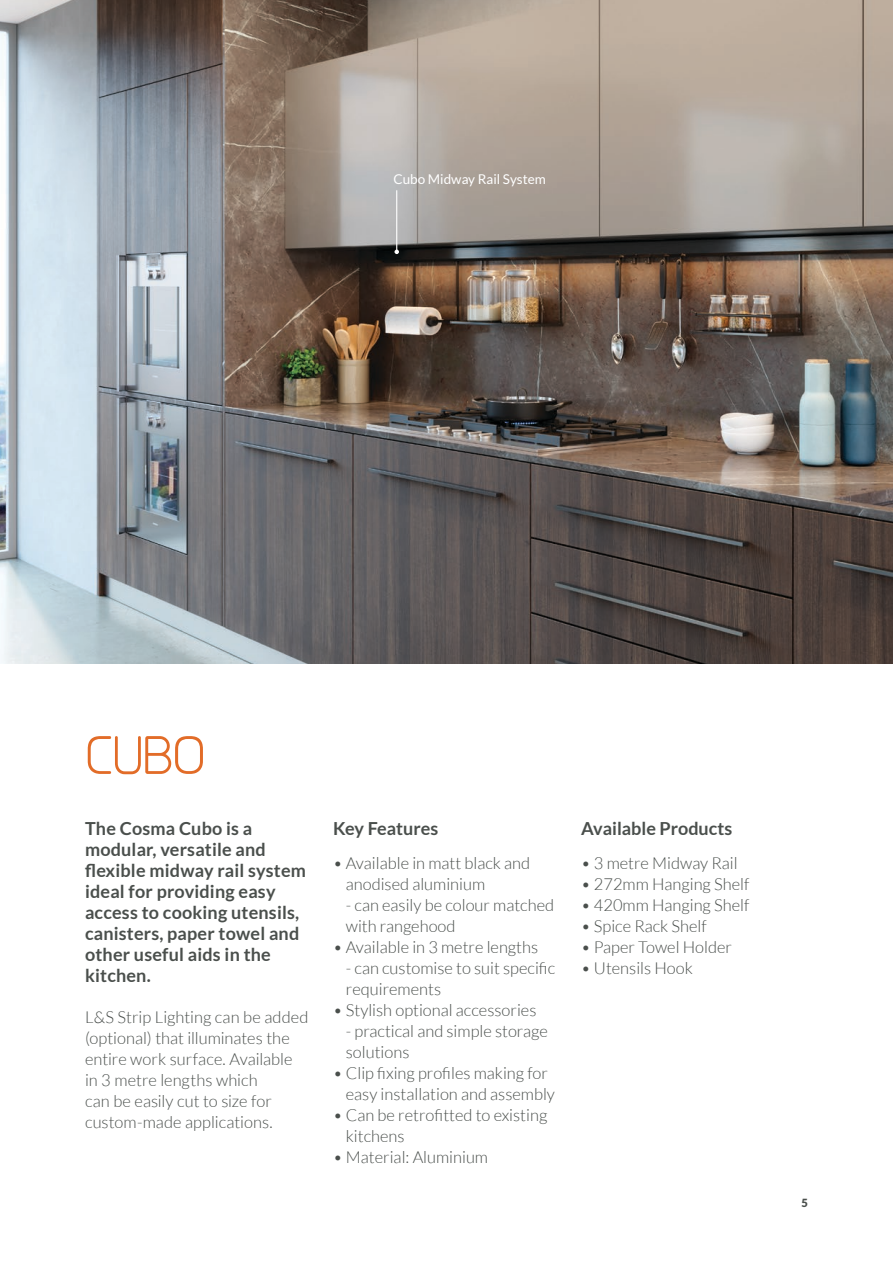
<style>
.page{position:relative;width:893px;height:1263px;background:#fff}
.page>*{position:absolute;margin:0;border:0;box-sizing:border-box;transform-origin:0 0}
.H2___9pt{font:54px "Planer";color:#e26c28}
.Page_Body_Text_-_Whi{font:700 18px/21px "Lato";letter-spacing:.01em;color:#4a4f4c}
.Page_Body_Text_-_Whi-2{font:300 16.5px/21px "Lato";color:#4a4f4c}
.Page_Body_Text_-_Whi-3{font:13.5px "Lato";color:#fff}
.t1{font:900 11.25px "Lato";color:#4a4f4c}
</style>
<div class="page">
<img style="left:0;top:0;width:893px;height:663px">
<hr style="left:396px;top:190px;width:1px;height:62px;background:#fff">
<svg style="left:394px;top:250px;width:5px;height:4px"></svg>
<p class="Page_Body_Text_-_Whi-3" style="left:393px;top:172px;width:154px">Cubo Midway Rail System</p>
<p class="H2___9pt" style="left:85px;top:723px;width:122px">CUBO</p>
<p class="Page_Body_Text_-_Whi" style="left:85px;top:818px;width:223px">The Cosma Cubo is a modular, versatile and flexible midway rail system ideal for providing easy access to cooking utensils, canisters, paper towel and other useful aids in the kitchen.</p>
<h2 class="Page_Body_Text_-_Whi-2" style="left:85px;top:1006px;width:225px">L&amp;S Strip Lighting can be added (optional) that illuminates the entire work surface. Available in 3 metre lengths which<br>can be easily cut to size for custom-made applications.</h2>
<p class="Page_Body_Text_-_Whi" style="left:333px;top:818px;width:107px">Key Features</p>
<p class="Page_Body_Text_-_Whi-2" style="left:333px;top:853px;width:199px">• Available in matt black and</p>
<p class="Page_Body_Text_-_Whi-2" style="left:346px;top:874px;width:141px">anodised aluminium</p>
<p class="Page_Body_Text_-_Whi-2" style="left:346px;top:895px;width:210px">- can easily be colour matched</p>
<p class="Page_Body_Text_-_Whi-2" style="left:346px;top:916px;width:111px">with rangehood</p>
<p class="Page_Body_Text_-_Whi-2" style="left:333px;top:937px;width:207px">• Available in 3 metre lengths</p>
<p class="Page_Body_Text_-_Whi-2" style="left:346px;top:958px;width:211px">- can customise to suit specific</p>
<p class="Page_Body_Text_-_Whi-2" style="left:346px;top:979px;width:97px">requirements</p>
<p class="Page_Body_Text_-_Whi-2" style="left:333px;top:1000px;width:205px">• Stylish optional accessories</p>
<p class="Page_Body_Text_-_Whi-2" style="left:346px;top:1021px;width:204px">- practical and simple storage</p>
<p class="Page_Body_Text_-_Whi-2" style="left:346px;top:1042px;width:65px">solutions</p>
<p class="Page_Body_Text_-_Whi-2" style="left:333px;top:1063px;width:217px">• Clip fixing profiles making for</p>
<p class="Page_Body_Text_-_Whi-2" style="left:346px;top:1084px;width:211px">easy installation and assembly</p>
<p class="Page_Body_Text_-_Whi-2" style="left:333px;top:1105px;width:216px">• Can be retrofitted to existing</p>
<p class="Page_Body_Text_-_Whi-2" style="left:346px;top:1126px;width:60px">kitchens</p>
<p class="Page_Body_Text_-_Whi-2" style="left:333px;top:1147px;width:156px">• Material: Aluminium</p>
<p class="Page_Body_Text_-_Whi" style="left:581px;top:818px;width:153px">Available Products</p>
<p class="Page_Body_Text_-_Whi-2" style="left:581px;top:853px;width:158px">• 3 metre Midway Rail</p>
<p class="Page_Body_Text_-_Whi-2" style="left:581px;top:874px;width:170px">• 272mm Hanging Shelf</p>
<p class="Page_Body_Text_-_Whi-2" style="left:581px;top:895px;width:170px">• 420mm Hanging Shelf</p>
<p class="Page_Body_Text_-_Whi-2" style="left:581px;top:916px;width:127px">• Spice Rack Shelf</p>
<p class="Page_Body_Text_-_Whi-2" style="left:581px;top:937px;width:152px">• Paper Towel Holder</p>
<p class="Page_Body_Text_-_Whi-2" style="left:581px;top:958px;width:113px">• Utensils Hook</p>
<p class="t1" style="left:801px;top:1197px;width:8px">5</p>
</div>
